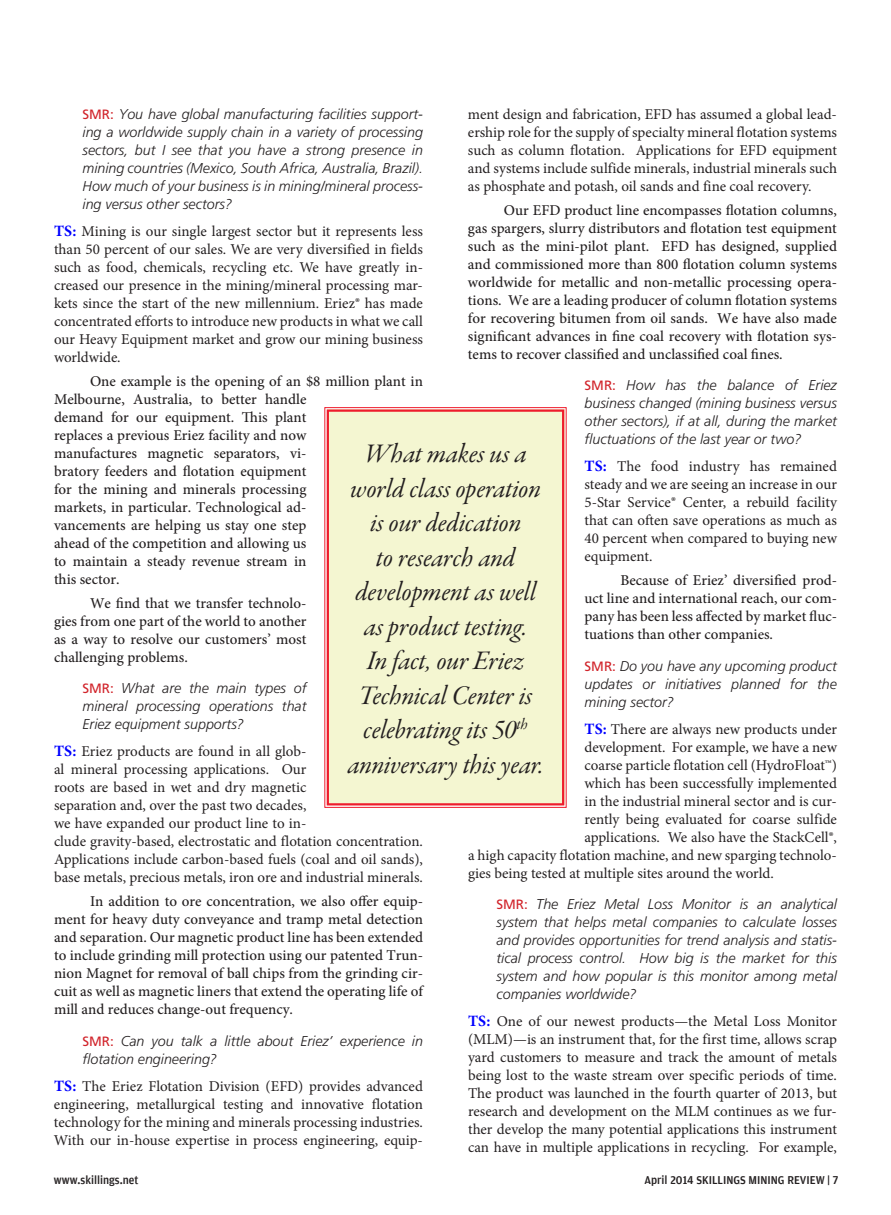
<style>
.page{position:relative;width:891px;height:1215px;background:#fff}
.page>*{position:absolute;margin:0;border:0;box-sizing:border-box;transform-origin:0 0}
.t1{font:27px/34.5px "Garamond Premr Pro It Subh";color:#231f20;text-align:center}
.t2{font:15px/18px "Minion Pro";color:#231f20;text-align:justify}
.t3{font:500 15px/18px "Minion Pro";color:#231f20;text-align:justify}
.t4{font:italic 300 14.25px/18px "Frutiger";color:#231f20;text-align:justify}
.t5{font:500 12px "Amplitude";color:#231f20;scale:.95 1}
.s1{font-weight:400;font-style:normal;font-size:13.5px;color:#d1232a}
.s2{font-weight:700;font-size:15.75px;color:#00f}
</style>
<div class="page">
<div style="left:324px;top:407px;width:243px;height:401px;background:#f4f6d1"></div>
<div style="left:327px;top:410px;width:237px;height:396px;border:2px solid #ee1c2c"></div>
<p class="t4" style="left:82px;top:105px;width:342px"><span class="s1">SMR:</span> You have global manufacturing facilities support&shy;ing a worldwide supply chain in a variety of processing sectors, but I see that you have a strong presence in mining countries (Mexico, South Africa, Australia, Brazil).<br>How much of your business is in mining/mineral process&shy;ing versus other sectors?</p>
<p class="t2" style="left:54px;top:222px;width:371px"><span class="s2">TS:</span> Mining is our single largest sector but it represents less than 50 percent of our sales. We are very diversified in fields such as food, chemicals, recycling etc. We have greatly in&shy;creased our presence in the mining/mineral processing mar&shy;kets since the start of the new millennium. Eriez® has made concentrated efforts to introduce new products in what we call our Heavy Equipment market and grow our mining business worldwide.</p>
<p class="t3" style="left:54px;top:372px;width:370px;text-align:left;text-indent:36px">One example is the opening of an $8 million plant in Melbourne, Australia, to better handle<br>demand for our equipment. This plant<br>replaces a previous Eriez facility and now<br>manufactures magnetic separators, vi-<br>bratory feeders and flotation equipment<br>for the mining and minerals processing<br>markets, in particular. Technological ad-<br>vancements are helping us stay one step<br>ahead of the competition and allowing us<br>to maintain a steady revenue stream in<br>this sector.</p>
<p class="t3" style="left:54px;top:594px;width:254px;text-indent:36px">We find that we transfer technolo&shy;gies from one part of the world to another as a way to resolve our customers’ most challenging problems.</p>
<p class="t4" style="left:82px;top:679px;width:225px"><span class="s1">SMR:</span> What are the main types of mineral processing operations that Eriez equipment supports?</p>
<p class="t2" style="left:54px;top:742px;width:371px;text-align:left"><span class="s2">TS:</span> Eriez products are found in all glob-<br>al mineral processing applications. Our<br>roots are based in wet and dry magnetic<br>separation and, over the past two decades,<br>we have expanded our product line to in-<br>clude gravity-based, electrostatic and flotation concentration.<br>Applications include carbon-based fuels (coal and oil sands), base metals, precious metals, iron ore and industrial minerals.</p>
<p class="t3" style="left:54px;top:892px;width:371px;text-indent:36px">In addition to ore concentration, we also offer equip&shy;ment for heavy duty conveyance and tramp metal detection and separation. Our magnetic product line has been extended to include grinding mill protection using our patented Trun&shy;nion Magnet for removal of ball chips from the grinding cir&shy;cuit as well as magnetic liners that extend the operating life of mill and reduces change-out frequency.</p>
<p class="t4" style="left:82px;top:1032px;width:342px"><span class="s1">SMR:</span> Can you talk a little about Eriez’ experience in flotation engineering?</p>
<p class="t2" style="left:54px;top:1077px;width:371px"><span class="s2">TS:</span> The Eriez Flotation Division (EFD) provides advanced engineering, metallurgical testing and innovative flotation technology for the mining and minerals processing industries.<br>With our in-house expertise in process engineering, equip-</p>
<p class="t2" style="left:468px;top:105px;width:371px">ment design and fabrication, EFD has assumed a global lead&shy;ership role for the supply of specialty mineral flotation systems such as column flotation. Applications for EFD equipment and systems include sulfide minerals, industrial minerals such as phosphate and potash, oil sands and fine coal recovery.</p>
<p class="t3" style="left:468px;top:201px;width:371px;text-indent:36px">Our EFD product line encompasses flotation columns, gas spargers, slurry distributors and flotation test equipment such as the mini-pilot plant. EFD has designed, supplied and commissioned more than 800 flotation column systems worldwide for metallic and non-metallic processing opera&shy;tions. We are a leading producer of column flotation systems for recovering bitumen from oil sands. We have also made significant advances in fine coal recovery with flotation sys&shy;tems to recover classified and unclassified coal fines.</p>
<p class="t4" style="left:585px;top:377px;width:254px"><span class="s1">SMR:</span> How has the balance of Eriez business changed (mining business versus other sectors), if at all, during the market fluctuations of the last year or two?</p>
<p class="t2" style="left:585px;top:458px;width:254px"><span class="s2">TS:</span> The food industry has remained steady and we are seeing an increase in our 5-Star Service® Center, a rebuild facility that can often save operations as much as 40 percent when compared to buying new equipment.</p>
<p class="t3" style="left:585px;top:572px;width:254px;text-indent:36px">Because of Eriez’ diversified prod&shy;uct line and international reach, our com&shy;pany has been less affected by market fluc&shy;tuations than other companies.</p>
<p class="t4" style="left:585px;top:657px;width:254px"><span class="s1">SMR:</span> Do you have any upcoming product updates or initiatives planned for the mining sector?</p>
<p class="t2" style="left:585px;top:720px;width:254px"><span class="s2">TS:</span> There are always new products under</p>
<p class="t2" style="left:585px;top:738px;width:254px">development. For example, we have a new</p>
<p class="t2" style="left:585px;top:756px;width:254px">coarse particle flotation cell (HydroFloat™)</p>
<p class="t2" style="left:585px;top:774px;width:254px">which has been successfully implemented</p>
<p class="t2" style="left:585px;top:792px;width:254px">in the industrial mineral sector and is cur-</p>
<p class="t2" style="left:585px;top:810px;width:254px">rently being evaluated for coarse sulfide</p>
<p class="t2" style="left:585px;top:828px;width:254px">applications. We also have the StackCell®,</p>
<p class="t2" style="left:468px;top:846px;width:370px">a high capacity flotation machine, and new sparging technolo-</p>
<p class="t2" style="left:468px;top:864px;width:307px">gies being tested at multiple sites around the world.</p>
<p class="t4" style="left:496px;top:896px;width:342px"><span class="s1">SMR:</span> The Eriez Metal Loss Monitor is an analytical system that helps metal companies to calculate losses and provides opportunities for trend analysis and statis&shy;tical process control. How big is the market for this system and how popular is this monitor among metal companies worldwide?</p>
<p class="t2" style="left:468px;top:1013px;width:371px"><span class="s2">TS:</span> One of our newest products—the Metal Loss Monitor (MLM)—is an instrument that, for the first time, allows scrap yard customers to measure and track the amount of metals being lost to the waste stream over specific periods of time.<br>The product was launched in the fourth quarter of 2013, but research and development on the MLM continues as we fur&shy;ther develop the many potential applications this instrument can have in multiple applications in recycling. For example,</p>
<h1 class="t1" style="left:348px;top:438px;width:197px">What makes us a world class operation is our dedication<br>to research and development as well as product testing.<br>In fact, our Eriez<br>Technical Center is celebrating its 50<sup>th </sup>anniversary this year.</h1>
<p class="t5" style="left:54px;top:1173px;width:90px">www.skillings.net</p>
<p class="t5" style="left:644px;top:1173px;width:206px">April 2014 SKILLINGS MINING REVIEW | 7</p>
</div>
